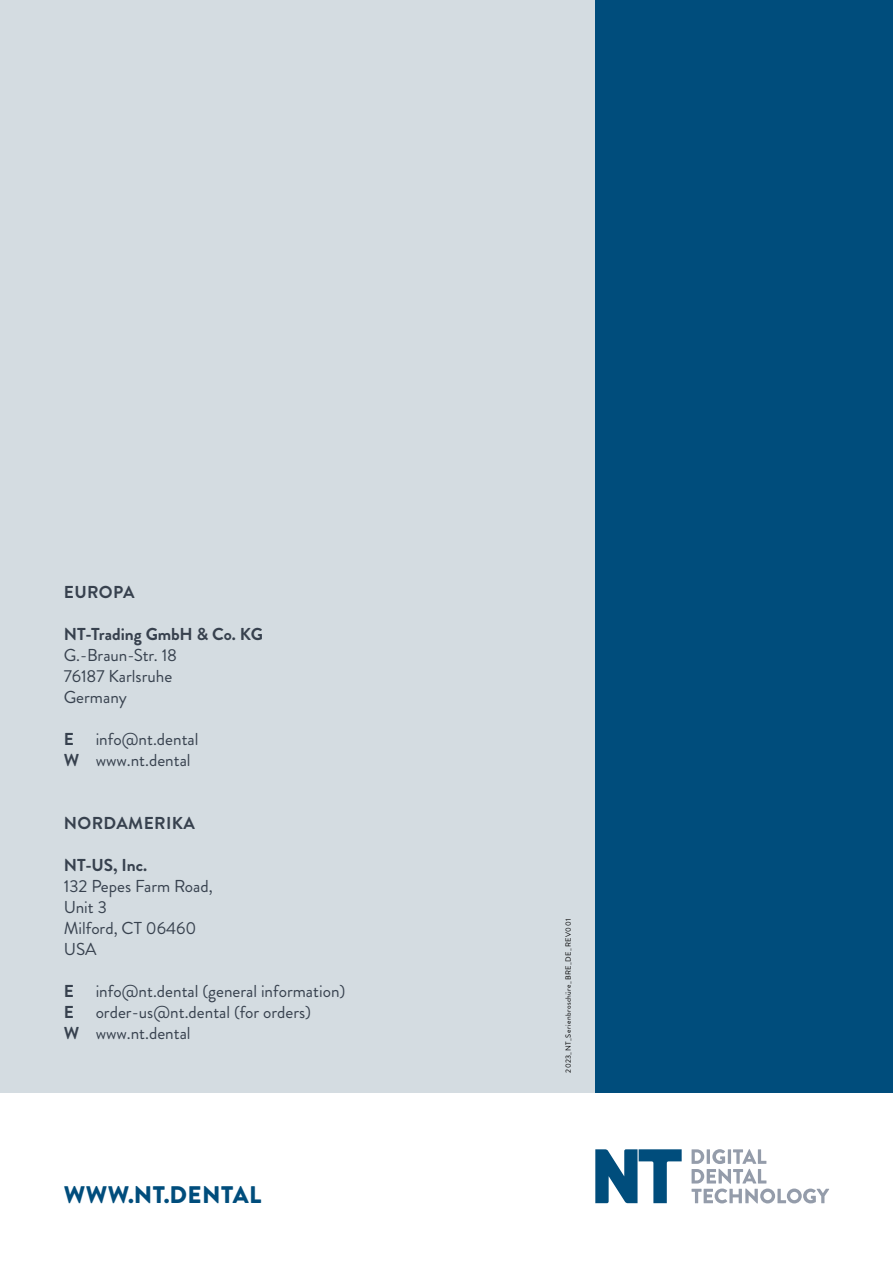
<style>
.page{position:relative;width:893px;height:1263px;background:#fff}
.page>*{position:absolute;margin:0;border:0;box-sizing:border-box;transform-origin:0 0}
.t1{font:900 24px "Brandon Grotesque";letter-spacing:.02em;color:#004d7c}
.t2{font:17.25px/21px "Brandon Grotesque";color:#37414e}
.t3{font:700 17.25px "Brandon Grotesque";color:#37414e}
.t4{font:700 17.25px "Brandon Grotesque";letter-spacing:.02em;color:#37414e}
.t5{font:7.5px "Brandon Grotesque";letter-spacing:.05em;color:#000}
.s1{font-weight:700}
</style>
<div class="page">
<div style="left:0;top:0;width:595px;height:1093px;background:#d4dce1"></div>
<div style="left:595px;top:0;width:298px;height:1093px;background:#004d7c"></div>
<svg style="left:595px;top:1149px;width:87px;height:54px"></svg>
<svg style="left:692px;top:1149px;width:137px;height:54px"></svg>
<p class="t3" style="left:64px;top:579px;width:72px">EUROPA</p>
<p class="t3" style="left:64px;top:621px;width:201px">NT-Trading GmbH &amp; Co. KG</p>
<p class="t2" style="left:64px;top:644px;width:115px">G.-Braun-Str. 18<br>76187 Karlsruhe<br>Germany</p>
<p class="t3" style="left:64px;top:726px;width:12px">E</p>
<p class="t2" style="left:64px;top:728px;width:136px;text-indent:32px">info@nt.dental<br><span class="s1">W</span> www.nt.dental</p>
<p class="t4" style="left:64px;top:810px;width:132px">NORDAMERIKA</p>
<p class="t3" style="left:64px;top:852px;width:85px">NT-US, Inc.</p>
<p class="t2" style="left:64px;top:875px;width:151px">132 Pepes Farm Road,<br>Unit 3<br>Milford, CT 06460<br>USA</p>
<p class="t3" style="left:64px;top:978px;width:12px">E</p>
<p class="t2" style="left:96px;top:980px;width:251px">info@nt.dental (general information)</p>
<p class="t3" style="left:64px;top:999px;width:12px">E</p>
<p class="t2" style="left:64px;top:1001px;width:249px;text-indent:32px">order-us@nt.dental (for orders)<br><span class="s1">W</span> www.nt.dental</p>
<h1 class="t1" style="left:64px;top:1178px;width:199px">WWW.NT.DENTAL</h1>
<p class="t5" style="left:563px;top:1072px;width:155px;rotate:-90deg">2023_NT_Serienbroschüre_BRE_DE_REV001</p>
</div>
